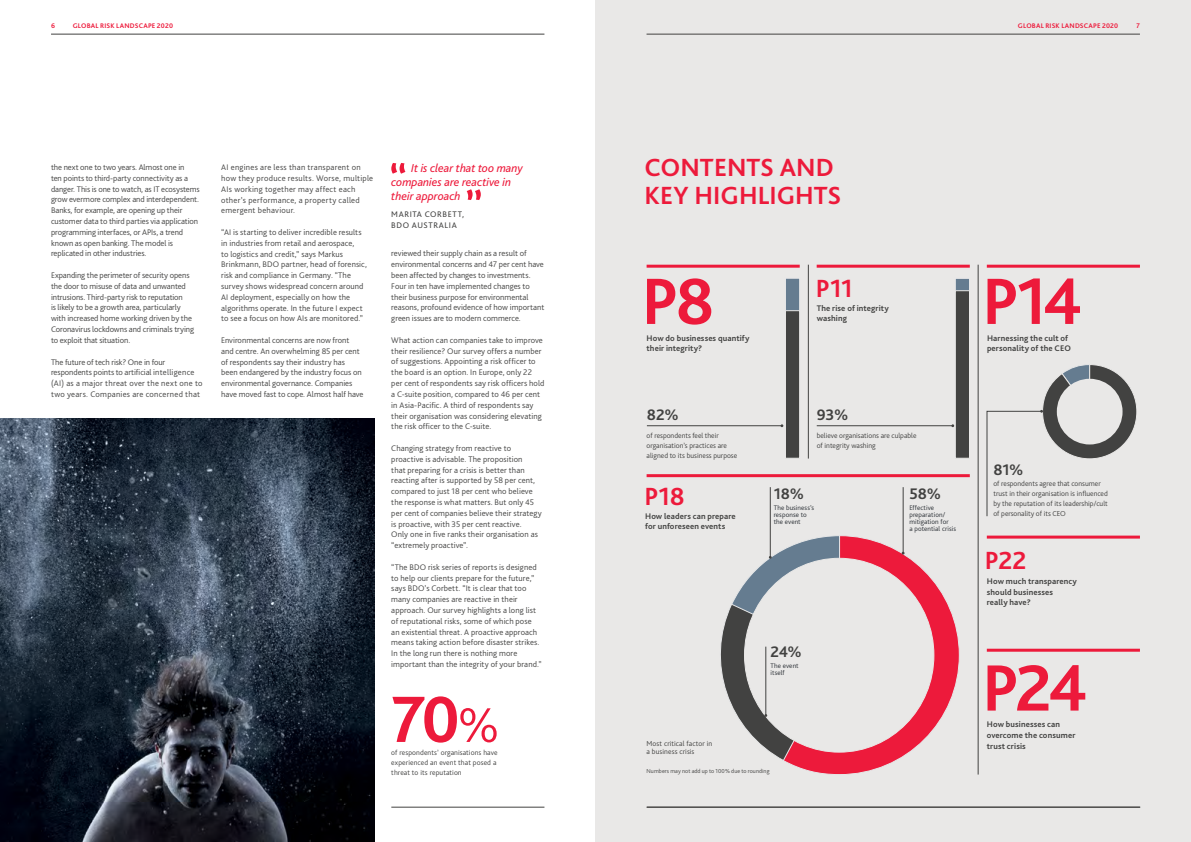
<style>
.page{position:relative;width:1191px;height:842px;background:#fff}
.page>*{position:absolute;margin:0;border:0;box-sizing:border-box;transform-origin:0 0}
.t1{font:700 68.4px "Bliss Pro";letter-spacing:-.06em;color:#ed1a3b}
.t2{font:700 26px/28px "Bliss Pro";color:#ed1a3b}
.t3{font:700 16px "Bliss Pro";color:#424241}
.t4{font:italic 12px/14px "Bliss Pro";letter-spacing:-.005em;color:#ed1a3b}
.t5{font:300 8.5px/10.8px "Bliss Pro";letter-spacing:.005em;color:#424241}
.t6{font:700 8.5px/10.8px "Bliss Pro";letter-spacing:.015em;color:#424241}
.t7{font:300 8.5px/10.8px "Bliss Pro";letter-spacing:.03em;color:#424241}
.t8{font:300 8.5px/10.8px "Bliss Pro";letter-spacing:.025em;color:#424241}
.t9{font:8.5px/10.8px "Bliss Pro";letter-spacing:.07em;color:#424241}
.t10{font:300 7.5px/10px "Bliss Pro";color:#424241}
.t11{font:300 7px/7px "Bliss Pro";letter-spacing:.01em;color:#272c32}
.t12{font:700 7px "Bliss Pro";letter-spacing:.025em;color:#ed1a3b}
.t13{font:300 6px "Bliss Pro";letter-spacing:.01em;color:#424241}
.s1{font-weight:300;font-size:51px}
</style>
<div class="page">
<div style="left:595px;top:0;width:596px;height:842px;background:#e9e8e7"></div>
<svg style="left:786px;top:535px;width:174px;height:240px"></svg>
<hr style="left:978px;top:265px;width:1px;height:509px;background:#424241">
<hr style="left:808px;top:265px;width:1px;height:194px;background:#424241">
<hr style="left:986px;top:265px;width:154px;height:3px;background:#ed1a3b">
<hr style="left:986px;top:536px;width:154px;height:3px;background:#ed1a3b">
<hr style="left:986px;top:649px;width:154px;height:3px;background:#ed1a3b">
<hr style="left:816px;top:265px;width:153px;height:3px;background:#ed1a3b">
<hr style="left:646px;top:265px;width:153px;height:3px;background:#ed1a3b">
<hr style="left:646px;top:474px;width:323px;height:3px;background:#ed1a3b">
<hr style="left:647px;top:426px;width:135px;height:1px;background:#424241">
<div style="left:744px;top:558px;width:190px;height:194px;background:#e9e8e7;border:1px solid #e9e8e7;border-radius:50%"></div>
<hr style="left:770px;top:487px;width:1px;height:70px;background:#424241">
<svg style="left:720px;top:535px;width:121px;height:227px"></svg>
<hr style="left:903px;top:487px;width:1px;height:66px;background:#424241">
<div style="left:785px;top:278px;width:15px;height:180px;background:#657c90;border:1px solid #e6e7e8"></div>
<div style="left:785px;top:310px;width:15px;height:148px;background:#424241;border:1px solid #e9e8e7"></div>
<svg style="left:986px;top:364px;width:151px;height:152px"></svg>
<hr style="left:816px;top:426px;width:136px;height:1px;background:#424241">
<div style="left:955px;top:278px;width:14px;height:180px;background:#657c90;border:1px solid #e6e7e8"></div>
<div style="left:955px;top:291px;width:14px;height:167px;background:#424241;border:1px solid #e9e8e7"></div>
<svg style="left:391px;top:163px;width:14px;height:11px"></svg>
<svg style="left:467px;top:189px;width:14px;height:11px"></svg>
<img style="left:0;top:418px;width:374px;height:424px">
<hr style="left:51px;top:34px;width:493px;height:1px;background:#424241">
<hr style="left:391px;top:807px;width:153px;height:1px;background:#424241">
<hr style="left:646px;top:34px;width:494px;height:1px;background:#424241">
<hr style="left:646px;top:807px;width:494px;height:1px;background:#424241">
<p class="t12" style="left:51px;top:22px;width:5px">6</p>
<p class="t12" style="left:73px;top:22px;width:102px">GLOBAL RISK LANDSCAPE 2020</p>
<p class="t12" style="left:1018px;top:22px;width:102px">GLOBAL RISK LANDSCAPE 2020</p>
<p class="t12" style="left:1136px;top:22px;width:5px">7</p>
<p class="t5" style="left:51px;top:162px;width:150px">the next one to two years. Almost one in<br>ten points to third-party connectivity as a danger. This is one to watch, as IT ecosystems grow evermore complex and interdependent.<br>Banks, for example, are opening up their customer data to third parties via application programming interfaces, or APIs, a trend known as open banking. The model is replicated in other industries.</p>
<p class="t5" style="left:51px;top:270px;width:145px">Expanding the perimeter of security opens the door to misuse of data and unwanted intrusions. Third-party risk to reputation<br>is likely to be a growth area, particularly with increased home working driven by the Coronavirus lockdowns and criminals trying to exploit that situation.</p>
<p class="t8" style="left:51px;top:356px;width:153px">The future of tech risk? One in four respondents points to artificial intelligence (AI) as a major threat over the next one to two years. Companies are concerned that</p>
<p class="t7" style="left:221px;top:162px;width:153px">AI engines are less than transparent on how they produce results. Worse, multiple AIs working together may affect each other’s performance, a property called emergent behaviour.</p>
<p class="t5" style="left:221px;top:226px;width:147px">“AI is starting to deliver incredible results in industries from retail and aerospace,<br>to logistics and credit,” says Markus Brinkmann, BDO partner, head of forensic, risk and compliance in Germany. “The survey shows widespread concern around AI deployment, especially on how the algorithms operate. In the future I expect to see a focus on how AIs are monitored.”</p>
<p class="t5" style="left:221px;top:334px;width:144px">Environmental concerns are now front and centre. An overwhelming 85 per cent of respondents say their industry has been endangered by the industry focus on environmental governance. Companies have moved fast to cope. Almost half have</p>
<h3 class="t4" style="left:391px;top:161px;width:133px;text-indent:20px">It is clear that too many companies are reactive in their approach</h3>
<p class="t9" style="left:391px;top:208px;width:74px">MARITA CORBETT,<br>BDO AUSTRALIA</p>
<p class="t5" style="left:391px;top:248px;width:154px">reviewed their supply chain as a result of environmental concerns and 47 per cent have been affected by changes to investments.<br>Four in ten have implemented changes to their business purpose for environmental reasons, profound evidence of how important green issues are to modern commerce.</p>
<p class="t5" style="left:391px;top:334px;width:155px">What action can companies take to improve their resilience? Our survey offers a number of suggestions. Appointing a risk officer to the board is an option. In Europe, only 22 per cent of respondents say risk officers hold a C-suite position, compared to 46 per cent in Asia-Pacific. A third of respondents say their organisation was considering elevating the risk officer to the C-suite.</p>
<p class="t5" style="left:391px;top:442px;width:152px">Changing strategy from reactive to proactive is advisable. The proposition<br>that preparing for a crisis is better than reacting after is supported by 58 per cent, compared to just 18 per cent who believe the response is what matters. But only 45 per cent of companies believe their strategy is proactive, with 35 per cent reactive.<br>Only one in five ranks their organisation as “extremely proactive”.</p>
<p class="t5" style="left:391px;top:561px;width:152px">“The BDO risk series of reports is designed to help our clients prepare for the future,” says BDO’s Corbett. “It is clear that too many companies are reactive in their approach. Our survey highlights a long list of reputational risks, some of which pose an existential threat. A proactive approach means taking action before disaster strikes.<br>In the long run there is nothing more important than the integrity of your brand.”</p>
<h1 class="t1" style="left:391px;top:677px;width:110px">70<span class="s1">%</span></h1>
<p class="t10" style="left:391px;top:747px;width:108px">of respondents’ organisations have experienced an event that posed a threat to its reputation</p>
<h2 class="t2" style="left:644px;top:153px;width:198px">CONTENTS AND<br>KEY HIGHLIGHTS</h2>
<h1 class="t1" style="left:641px;top:259px;width:75px">P8</h1>
<h2 class="t2" style="left:816px;top:273px;width:38px">P11</h2>
<p class="t6" style="left:816px;top:302px;width:74px">The rise of integrity washing</p>
<h1 class="t1" style="left:982px;top:259px;width:102px">P14</h1>
<p class="t6" style="left:646px;top:332px;width:104px">How do businesses quantify their integrity?</p>
<p class="t6" style="left:987px;top:332px;width:85px">Harnessing the cult of personality of the CEO</p>
<h3 class="t3" style="left:647px;top:405px;width:33px">82%</h3>
<p class="t10" style="left:646px;top:430px;width:92px">of respondents feel their organisation’s practices are aligned to its business purpose</p>
<h2 class="t2" style="left:644px;top:482px;width:42px">P18</h2>
<p class="t6" style="left:645px;top:510px;width:92px">How leaders can prepare for unforeseen events</p>
<h3 class="t3" style="left:816px;top:405px;width:33px">93%</h3>
<p class="t10" style="left:816px;top:430px;width:101px">believe organisations are culpable of integrity washing</p>
<h3 class="t3" style="left:773px;top:484px;width:32px">18%</h3>
<h3 class="t3" style="left:909px;top:484px;width:33px">58%</h3>
<p class="t11" style="left:773px;top:504px;width:42px">The business’s response to the event</p>
<p class="t11" style="left:909px;top:504px;width:48px">Effective preparation/ mitigation for<br>a potential crisis</p>
<p class="t10" style="left:646px;top:739px;width:67px;line-height:8px">Most critical factor in a business crisis</p>
<h3 class="t3" style="left:770px;top:642px;width:33px">24%</h3>
<p class="t11" style="left:770px;top:662px;width:30px">The event itself</p>
<p class="t13" style="left:646px;top:768px;width:124px">Numbers may not add up to 100% due to rounding</p>
<h3 class="t3" style="left:993px;top:459px;width:32px">81%</h3>
<p class="t10" style="left:993px;top:478px;width:116px">of respondents agree that consumer trust in their organisation is influenced by the reputation of its leadership/cult of personality of its CEO</p>
<h2 class="t2" style="left:985px;top:545px;width:43px">P22</h2>
<p class="t6" style="left:986px;top:575px;width:92px">How much transparency should businesses<br>really have?</p>
<h1 class="t1" style="left:982px;top:645px;width:107px">P24</h1>
<p class="t6" style="left:986px;top:719px;width:90px">How businesses can overcome the consumer trust crisis</p>
</div>
